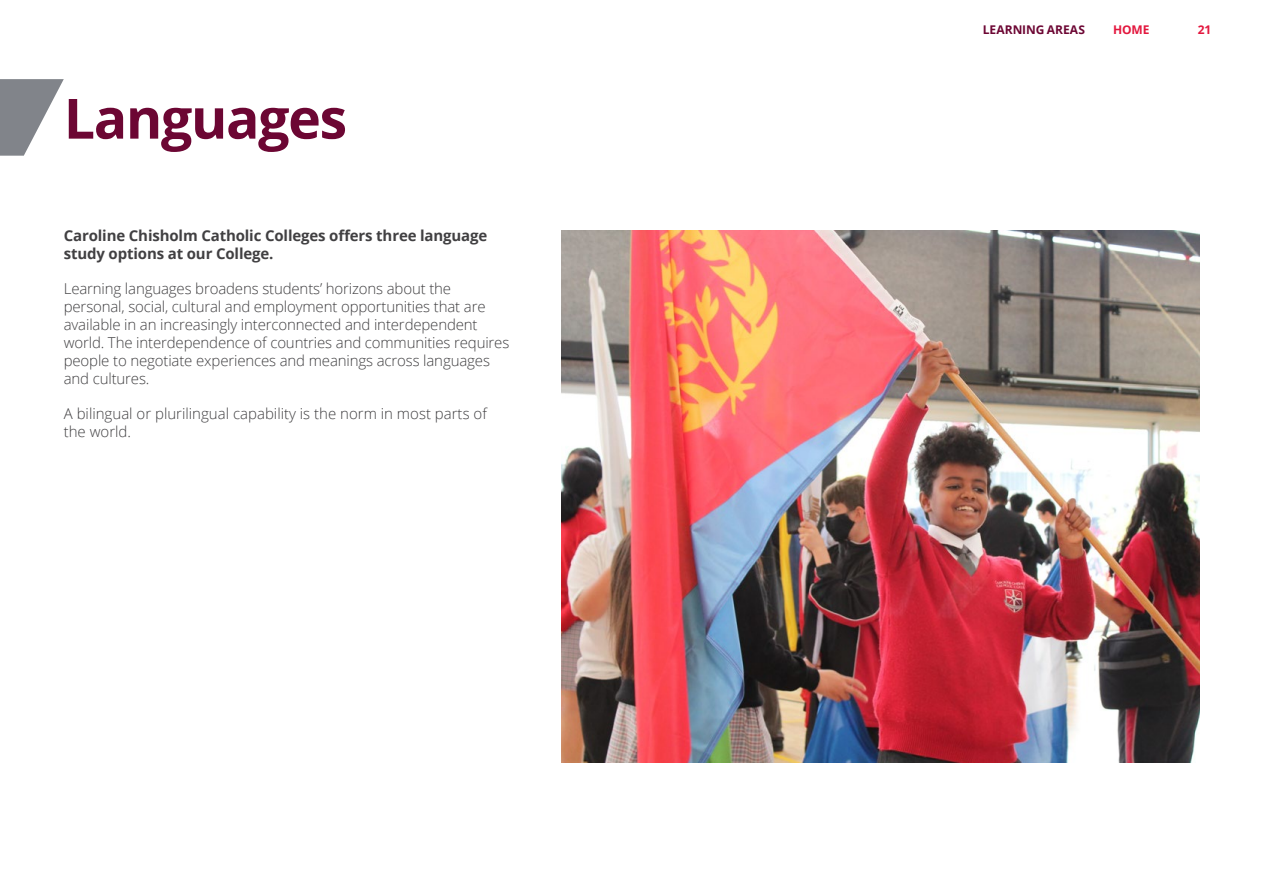
<style>
.page{position:relative;width:1263px;height:893px;background:#fff}
.page>*{position:absolute;margin:0;border:0;box-sizing:border-box;transform-origin:0 0}
.t1{font:700 55.5px "Open Sans";letter-spacing:-.025em;color:#6c0633}
.t2{font:300 15px/18px "Open Sans";letter-spacing:-.01em;color:#414042}
.t3{font:700 15px/18px "Open Sans";letter-spacing:-.01em;color:#414042}
.t4{font:700 12px "Open Sans";color:#6c0633}
.t5{font:700 12px "Open Sans";letter-spacing:-.01em;color:#e3173e}
</style>
<div class="page">
<img style="left:561px;top:231px;width:638px;height:531px">
<svg style="left:0;top:79px;width:64px;height:77px"></svg>
<h1 class="t1" style="left:64px;top:79px;width:285px">Languages</h1>
<p class="t3" style="left:64px;top:226px;width:425px">Caroline Chisholm Catholic Colleges offers three language study options at our College.</p>
<p class="t2" style="left:64px;top:279px;width:447px">Learning languages broadens students’ horizons about the personal, social, cultural and employment opportunities that are available in an increasingly interconnected and interdependent world. The interdependence of countries and communities requires people to negotiate experiences and meanings across languages and cultures.</p>
<p class="t2" style="left:64px;top:404px;width:425px">A bilingual or plurilingual capability is the norm in most parts of the world.</p>
<p class="t4" style="left:983px;top:21px;width:104px">LEARNING AREAS</p>
<p class="t5" style="left:1113px;top:21px;width:38px">HOME</p>
<p class="t5" style="left:1198px;top:21px;width:15px">21</p>
</div>
